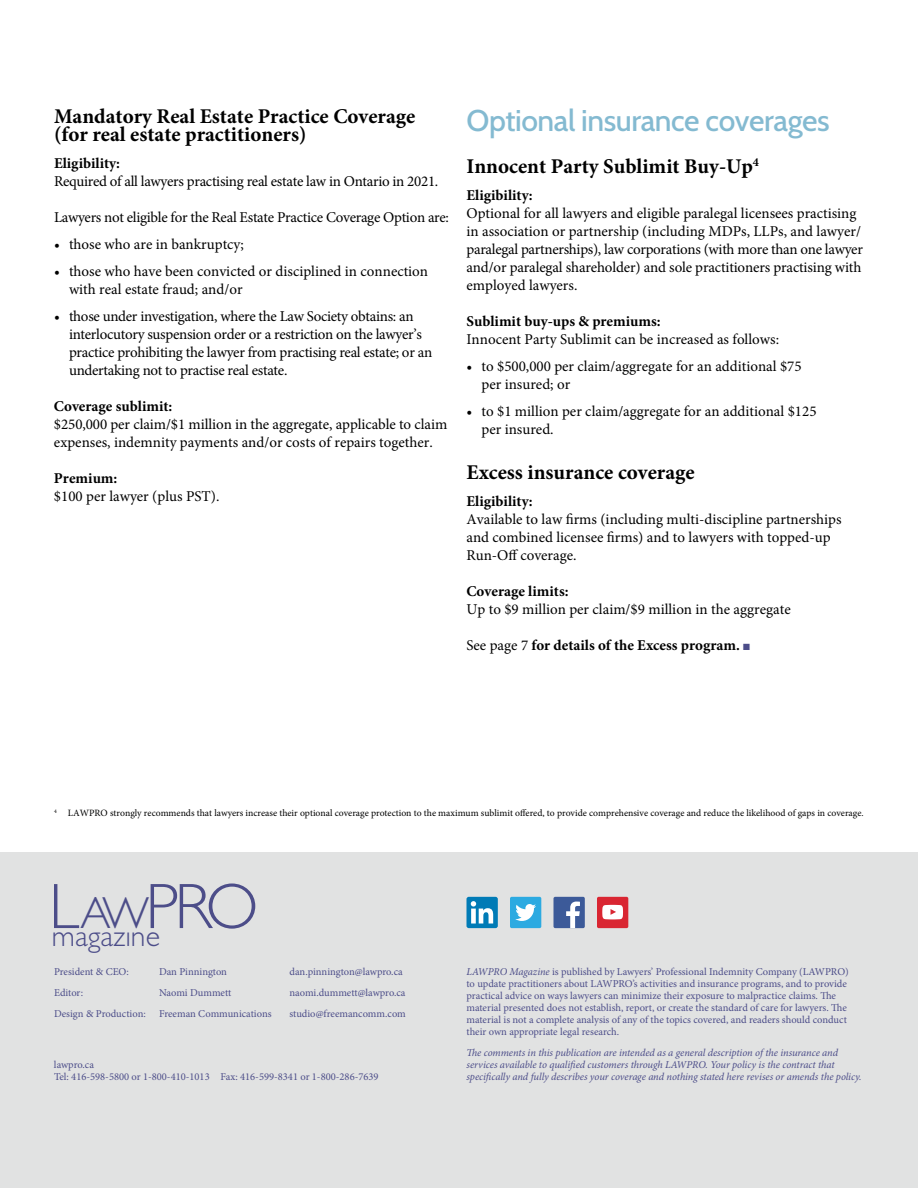
<style>
.page{position:relative;width:918px;height:1188px;background:#fff}
.page>*{position:absolute;margin:0;border:0;box-sizing:border-box;transform-origin:0 0}
.t1{font:300 64.5px "Gill Sans";color:#4c4d89}
.t2{font:300 45.15px "Gill Sans";color:#4c4d89}
.H2_Ins_Coverage{font:500 30px "Cabin";letter-spacing:-.015em;color:#84bad1}
.t3{font:300 30px "Gill Sans";color:#4c4d89}
.H3_Ins_Coverage{font:700 21px/18px "Minion Pro";color:#000}
.Body{font:15px/18px "Minion Pro";color:#000}
.Body_-_Bullet_Last{font:15px/18px "Minion Pro";letter-spacing:-.02em;color:#000}
.Body_-_Bullet{font:15px/18px "Minion Pro";color:#000}
.Body-2{font:15px/18px "Minion Pro";letter-spacing:-.02em;color:#000}
.Body_-_Bullet_Last-2{font:15px/18px "Minion Pro";color:#000}
.Body-3{font:700 15px "Minion Pro";color:#000}
.t4{font:10.5px/12px "Minion Pro";color:#4c4d89}
.t5{font:italic 10.5px/12px "Minion Pro";letter-spacing:-.01em;color:#4c4d89}
.Footnote{font:9.75px "Minion Pro";color:#000}
.s1{font-weight:700}
.s2{font-weight:400}
.s3{color:#4c4d89}
.s4{font-style:italic}
</style>
<div class="page">
<div style="left:0;top:853px;width:918px;height:335px;background:#e1e2e2"></div>
<div style="left:467px;top:897px;width:31px;height:31px;background:#007bb6;border-radius:2px"></div>
<svg style="left:471px;top:901px;width:22px;height:23px"></svg>
<div style="left:510px;top:897px;width:31px;height:31px;background:#2caae1;border-radius:2px"></div>
<svg style="left:515px;top:904px;width:21px;height:17px"></svg>
<div style="left:554px;top:897px;width:31px;height:31px;background:#3c5a99;border-radius:2px"></div>
<svg style="left:566px;top:902px;width:14px;height:26px"></svg>
<div style="left:597px;top:897px;width:31px;height:31px;background:#d92632;border-radius:2px"></div>
<svg style="left:602px;top:905px;width:21px;height:14px"></svg>
<h3 class="H3_Ins_Coverage" style="left:54px;top:107px;width:363px">Mandatory Real Estate Practice Coverage (for real estate practitioners)</h3>
<p class="Body-2" style="left:54px;top:155px;width:386px"><span class="s1">Eligibility:<br></span>Required of all lawyers practising real estate law in Ontario in 2021.</p>
<p class="Body-2" style="left:54px;top:209px;width:397px">Lawyers not eligible for the Real Estate Practice Coverage Option are:</p>
<p class="Body_-_Bullet" style="left:54px;top:236px;width:191px">• those who are in bankruptcy;</p>
<p class="Body_-_Bullet" style="left:69px;top:263px;width:361px;text-indent:-15px">• those who have been convicted or disciplined in connection with real estate fraud; and/or</p>
<p class="Body_-_Bullet_Last" style="left:69px;top:308px;width:365px;text-indent:-15px">• those under investigation, where the Law Society obtains: an interlocutory suspension order or a restriction on the lawyer’s practice prohibiting the lawyer from practising real estate; or an undertaking not to practise real estate.</p>
<p class="Body" style="left:54px;top:398px;width:395px"><span class="s1">Coverage sublimit:<br></span>$250,000 per claim/$1 million in the aggregate, applicable to claim expenses, indemnity payments and/or costs of repairs together.</p>
<p class="Body" style="left:54px;top:470px;width:167px"><span class="s1">Premium:<br></span>$100 per lawyer (plus PST).</p>
<h2 class="H2_Ins_Coverage" style="left:466px;top:102px;width:365px">Optional insurance coverages</h2>
<h3 class="H3_Ins_Coverage" style="left:466px;top:157px;width:294px">Innocent Party Sublimit Buy-Up<sup>4</sup></h3>
<p class="Body" style="left:466px;top:186px;width:398px"><span class="s1">Eligibility:<br></span>Optional for all lawyers and eligible paralegal licensees practising in association or partnership (including MDPs, LLPs, and lawyer/ paralegal partnerships), law corporations (with more than one lawyer and/or paralegal shareholder) and sole practitioners practising with employed lawyers.</p>
<p class="Body" style="left:466px;top:312px;width:314px"><span class="s1">Sublimit buy-ups &amp; premiums:<br></span>Innocent Party Sublimit can be increased as follows:</p>
<p class="Body_-_Bullet" style="left:482px;top:357px;width:322px;text-indent:-15px">• to $500,000 per claim/aggregate for an additional $75 per insured; or</p>
<p class="Body_-_Bullet_Last-2" style="left:482px;top:402px;width:337px;text-indent:-15px">• to $1 million per claim/aggregate for an additional $125 per insured.</p>
<h3 class="H3_Ins_Coverage" style="left:466px;top:463px;width:230px">Excess insurance coverage</h3>
<p class="Body" style="left:466px;top:492px;width:377px"><span class="s1">Eligibility:<br></span>Available to law firms (including multi-discipline partnerships and combined licensee firms) and to lawyers with topped-up Run-Off coverage.</p>
<p class="Body" style="left:466px;top:582px;width:326px"><span class="s1">Coverage limits:<br></span>Up to $9 million per claim/$9 million in the aggregate</p>
<p class="Body-3" style="left:466px;top:635px;width:285px"><span class="s2">See page 7</span> for details of the Excess program. <span class="s3">■</span></p>
<p class="Footnote" style="left:54px;top:807px;width:811px"><sup>4</sup> LAWPRO strongly recommends that lawyers increase their optional coverage protection to the maximum sublimit offered, to provide comprehensive coverage and reduce the likelihood of gaps in coverage.</p>
<p class="t1" style="left:146px;top:870px;width:114px">PRO</p>
<p class="t1" style="left:49px;top:870px;width:32px">L</p>
<p class="t3" style="left:52px;top:919px;width:110px">magazıne</p>
<p class="t2" style="left:80px;top:888px;width:70px">aw</p>
<p class="t4" style="left:54px;top:965px;width:76px">President &amp; CEO:</p>
<p class="t4" style="left:159px;top:965px;width:70px">Dan Pinnington</p>
<p class="t4" style="left:290px;top:965px;width:115px">dan.pinnington@lawpro.ca</p>
<p class="t4" style="left:54px;top:986px;width:31px">Editor:</p>
<p class="t4" style="left:159px;top:986px;width:74px">Naomi Dummett</p>
<p class="t4" style="left:290px;top:986px;width:118px">naomi.dummett@lawpro.ca</p>
<p class="t4" style="left:54px;top:1007px;width:93px">Design &amp; Production:</p>
<p class="t4" style="left:159px;top:1007px;width:114px">Freeman Communications</p>
<p class="t4" style="left:290px;top:1007px;width:118px">studio@freemancomm.com</p>
<p class="t4" style="left:54px;top:1059px;width:326px">lawpro.ca<br>Tel: 416-598-5800 or 1-800-410-1013 Fax: 416-599-8341 or 1-800-286-7639</p>
<p class="t4" style="left:466px;top:965px;width:384px"><span class="s4">LAWPRO Magazine</span> is published by Lawyers’ Professional Indemnity Company (LAWPRO) to update practitioners about LAWPRO’s activities and insurance programs, and to provide practical advice on ways lawyers can minimize their exposure to malpractice claims. The material presented does not establish, report, or create the standard of care for lawyers. The material is not a complete analysis of any of the topics covered, and readers should conduct their own appropriate legal research.</p>
<p class="t5" style="left:466px;top:1046px;width:397px">The comments in this publication are intended as a general description of the insurance and services available to qualified customers through LAWPRO. Your policy is the contract that specifically and fully describes your coverage and nothing stated here revises or amends the policy.</p>
</div>
